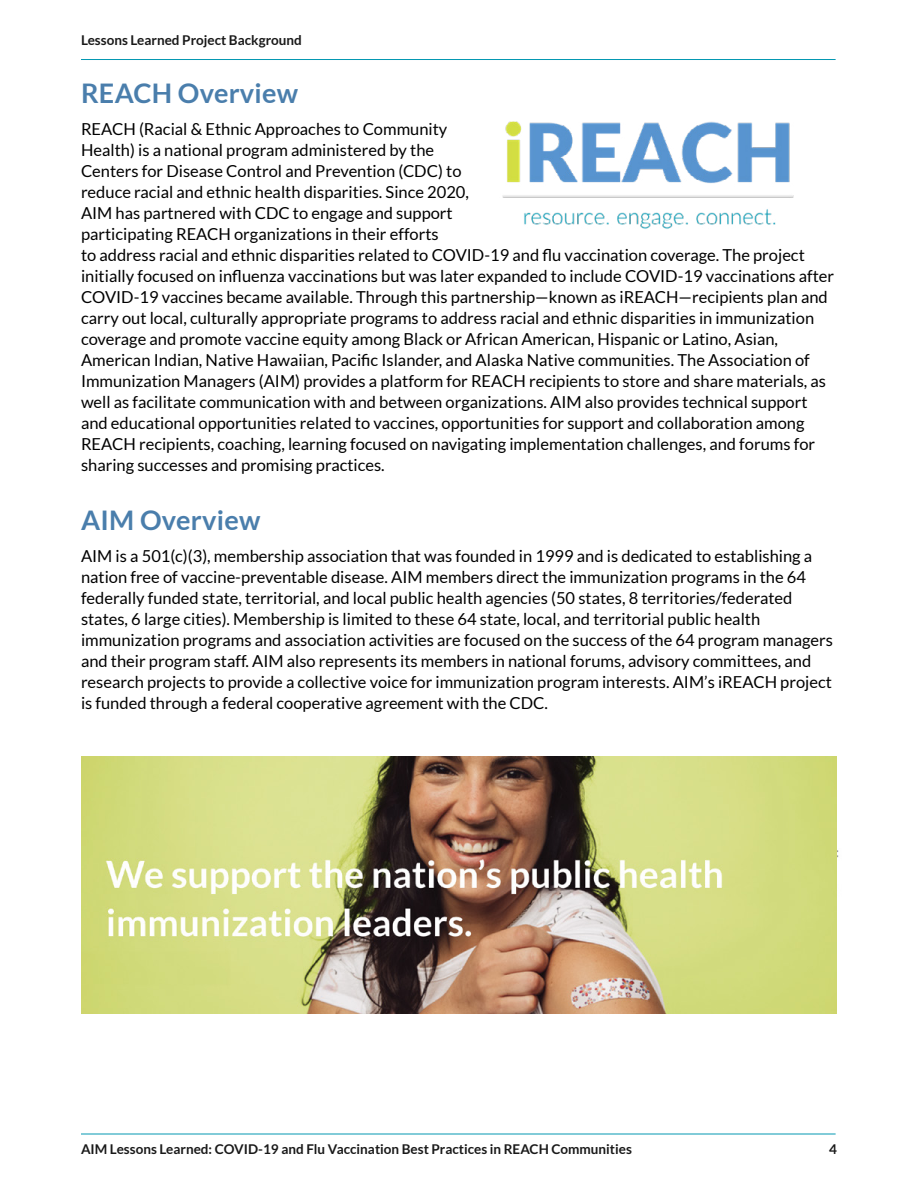
<style>
.page{position:relative;width:918px;height:1188px;background:#fff}
.page>*{position:absolute;margin:0;border:0;box-sizing:border-box;transform-origin:0 0}
.t1{font:700 27px "Lato";letter-spacing:.01em;color:#4a7eac}
.t2{font:16.5px/21px "Lato";color:#000}
.t3{font:700 13.5px "Lato";color:#191919}
</style>
<div class="page">
<hr style="left:81px;top:1134px;width:755px;height:1px;background:#0498b2">
<hr style="left:81px;top:59px;width:755px;height:1px;background:#0498b2">
<img style="left:502px;top:121px;width:292px;height:108px">
<img style="left:81px;top:756px;width:756px;height:258px">
<p class="t3" style="left:81px;top:32px;width:222px">Lessons Learned Project Background</p>
<h1 class="t1" style="left:81px;top:77px;width:219px">REACH Overview</h1>
<p class="t2" style="left:81px;top:118px;width:755px">REACH (Racial &amp; Ethnic Approaches to Community<br>Health) is a national program administered by the<br>Centers for Disease Control and Prevention (CDC) to<br>reduce racial and ethnic health disparities. Since 2020,<br>AIM has partnered with CDC to engage and support<br>participating REACH organizations in their efforts<br>to address racial and ethnic disparities related to COVID-19 and flu vaccination coverage. The project initially focused on influenza vaccinations but was later expanded to include COVID-19 vaccinations after COVID-19 vaccines became available. Through this partnership—known as iREACH—recipients plan and carry out local, culturally appropriate programs to address racial and ethnic disparities in immunization coverage and promote vaccine equity among Black or African American, Hispanic or Latino, Asian, American Indian, Native Hawaiian, Pacific Islander, and Alaska Native communities. The Association of Immunization Managers (AIM) provides a platform for REACH recipients to store and share materials, as well as facilitate communication with and between organizations. AIM also provides technical support and educational opportunities related to vaccines, opportunities for support and collaboration among REACH recipients, coaching, learning focused on navigating implementation challenges, and forums for sharing successes and promising practices.</p>
<h1 class="t1" style="left:81px;top:505px;width:181px">AIM Overview</h1>
<p class="t2" style="left:81px;top:545px;width:754px">AIM is a 501(c)(3), membership association that was founded in 1999 and is dedicated to establishing a nation free of vaccine-preventable disease. AIM members direct the immunization programs in the 64 federally funded state, territorial, and local public health agencies (50 states, 8 territories/federated states, 6 large cities). Membership is limited to these 64 state, local, and territorial public health immunization programs and association activities are focused on the success of the 64 program managers and their program staff. AIM also represents its members in national forums, advisory committees, and research projects to provide a collective voice for immunization program interests. AIM’s iREACH project is funded through a federal cooperative agreement with the CDC.</p>
<p class="t3" style="left:81px;top:1141px;width:552px">AIM Lessons Learned: COVID-19 and Flu Vaccination Best Practices in REACH Communities</p>
<p class="t3" style="left:829px;top:1141px;width:9px">4</p>
</div>
